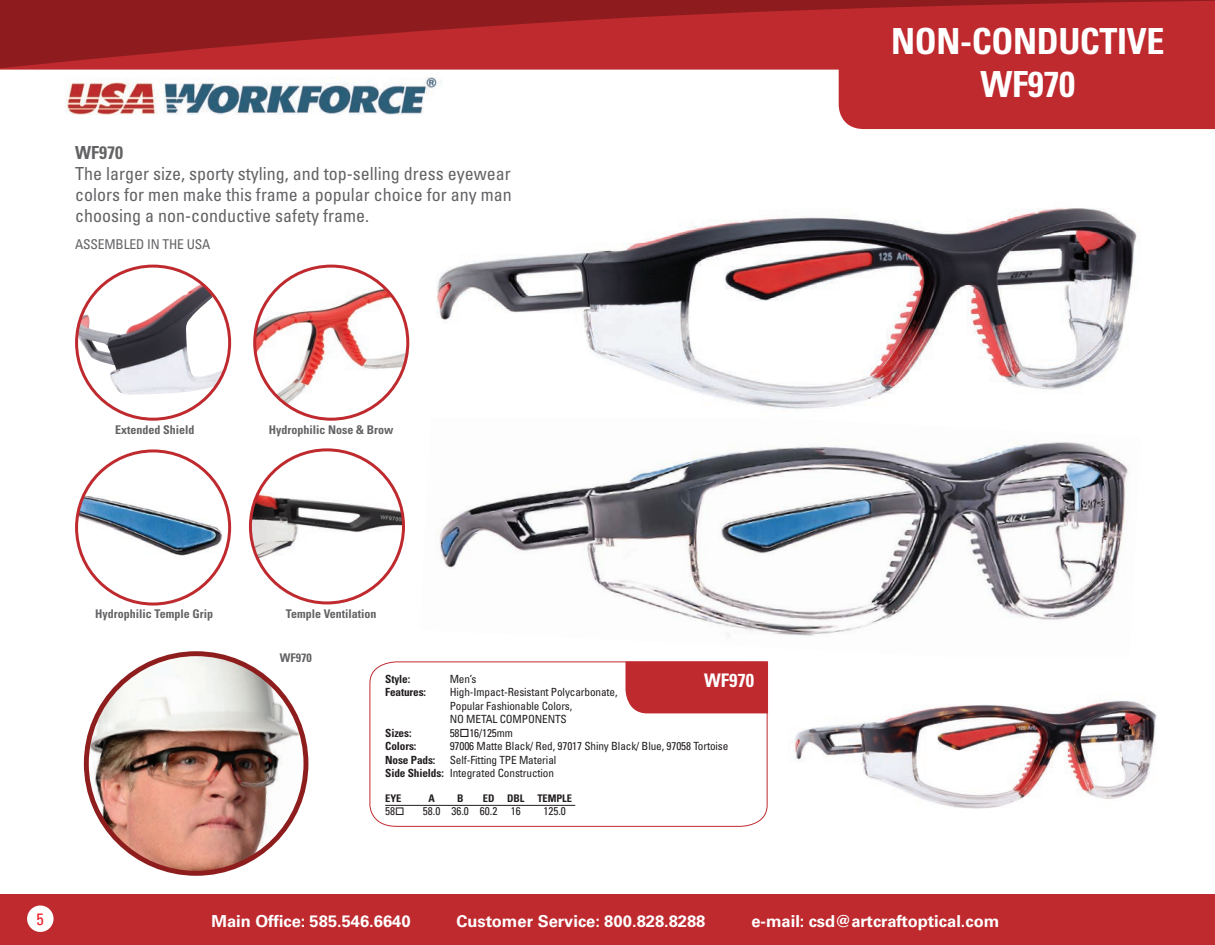
<style>
.page{position:relative;width:1215px;height:945px;background:#fff}
.page>*{position:absolute;margin:0;border:0;box-sizing:border-box;transform-origin:0 0}
.t1{font:700 condensed 36px/43.2px "Univers LT Std";letter-spacing:-.01em;color:#fff;text-align:center}
.t2{font:700 condensed 18.75px "Univers LT Std";color:#fff}
.t3{font:condensed 18px/21px "Univers LT Std";color:#636366}
.t4{font:700 16.5px "Univers LT Std";color:#fff}
.t5{font:condensed 16.5px "Univers LT Std";color:#eb1d25}
.t6{font:condensed 13.5px "Univers LT Std";letter-spacing:-.01em;color:#636366}
.t7{font:700 condensed 12px "Univers LT Std";color:#636366}
.t8{font:condensed 11.25px/13.5px "Univers LT Std";letter-spacing:-.01em;color:#231f20}
.t9{font:700 condensed 11.25px "Univers LT Std";letter-spacing:-.01em;color:#231f20}
.t10{font:700 condensed 10.5px "Univers LT Std";letter-spacing:-.01em;color:#231f20}
.s1{font-weight:700}
</style>
<div class="page">
<img style="left:86px;top:654px;width:220px;height:219px;border-radius:110px">
<div style="left:84px;top:651px;width:224px;height:225px;border:5px solid #8e1d1d;border-radius:50%"></div>
<img style="left:436px;top:208px;width:701px;height:201px">
<img style="left:77px;top:284px;width:148px;height:111px">
<div style="left:75px;top:265px;width:156px;height:156px;border:3px solid #bf2a2f;border-radius:50%"></div>
<img style="left:77px;top:496px;width:145px;height:63px">
<div style="left:75px;top:449px;width:156px;height:157px;border:3px solid #bf2a2f;border-radius:50%"></div>
<img style="left:255px;top:278px;width:153px;height:129px">
<div style="left:253px;top:265px;width:156px;height:156px;border:3px solid #bf2a2f;border-radius:50%"></div>
<img style="left:250px;top:486px;width:154px;height:81px">
<div style="left:249px;top:448px;width:156px;height:156px;border:3px solid #bf2a2f;border-radius:50%"></div>
<svg style="left:369px;top:661px;width:399px;height:166px"></svg>
<div style="left:625px;top:661px;width:143px;height:52px;background:#bf2a2f"></div>
<hr style="left:385px;top:805px;width:190px;height:1px;background:#231f20">
<svg style="left:72px;top:70px;width:1143px;height:59px"></svg>
<svg style="left:0;top:0;width:1215px;height:70px;fill:#bf2a2f"></svg>
<div style="left:0;top:895px;width:1215px;height:50px;background:#bf2a2f"></div>
<div style="left:27px;top:906px;width:27px;height:26px;background:#fff;border-radius:50%"></div>
<img style="left:65px;top:77px;width:378px;height:37px">
<img style="left:439px;top:442px;width:689px;height:195px">
<img style="left:788px;top:699px;width:369px;height:110px">
<p class="t3" style="left:75px;top:142px;width:438px"><span class="s1">WF970<br></span>The larger size, sporty styling, and top-selling dress eyewear colors for men make this frame a popular choice for any man choosing a non-conductive safety frame.</p>
<p class="t6" style="left:75px;top:236px;width:137px">ASSEMBLED IN THE USA</p>
<p class="t7" style="left:115px;top:422px;width:81px">Extended Shield</p>
<p class="t7" style="left:269px;top:422px;width:126px">Hydrophilic Nose &amp; Brow</p>
<p class="t7" style="left:95px;top:607px;width:119px">Hydrophilic Temple Grip</p>
<p class="t7" style="left:286px;top:607px;width:92px">Temple Ventilation</p>
<p class="t7" style="left:280px;top:650px;width:33px">WF970</p>
<p class="t9" style="left:385px;top:672px;width:27px">Style:</p>
<p class="t8" style="left:450px;top:672px;width:28px">Men’s</p>
<p class="t2" style="left:704px;top:669px;width:51px">WF970</p>
<p class="t9" style="left:385px;top:685px;width:42px">Features:</p>
<p class="t8" style="left:450px;top:685px;width:169px">High-Impact-Resistant Polycarbonate,<br>Popular Fashionable Colors,<br>NO METAL COMPONENTS</p>
<p class="t9" style="left:385px;top:726px;width:28px">Sizes:</p>
<p class="t8" style="left:450px;top:726px;width:65px">58□16/125mm</p>
<p class="t9" style="left:385px;top:739px;width:33px">Colors:</p>
<p class="t8" style="left:450px;top:739px;width:280px">97006 Matte Black/ Red, 97017 Shiny Black/ Blue, 97058 Tortoise</p>
<p class="t9" style="left:385px;top:753px;width:52px">Nose Pads:</p>
<p class="t8" style="left:450px;top:753px;width:108px">Self-Fitting TPE Material</p>
<p class="t8" style="left:385px;top:766px;width:170px"><span class="s1">Side Shields:</span> Integrated Construction</p>
<p class="t10" style="left:385px;top:792px;width:18px">EYE</p>
<p class="t10" style="left:429px;top:792px;width:8px">A</p>
<p class="t10" style="left:457px;top:792px;width:8px">B</p>
<p class="t10" style="left:483px;top:792px;width:90px">ED DBL TEMPLE</p>
<p class="t8" style="left:385px;top:805px;width:21px">58□</p>
<p class="t8" style="left:423px;top:805px;width:99px">58.0 36.0 60.2 16</p>
<p class="t8" style="left:543px;top:805px;width:24px">125.0</p>
<p class="t1" style="left:891px;top:19px;width:275px">NON-CONDUCTIVE<br>WF970</p>
<p class="t5" style="left:37px;top:908px;width:9px">5</p>
<p class="t4" style="left:211px;top:912px;width:201px">Main Office: 585.546.6640</p>
<p class="t4" style="left:456px;top:912px;width:251px">Customer Service: 800.828.8288</p>
<p class="t4" style="left:751px;top:912px;width:250px">e-mail: csd@artcraftoptical.com</p>
</div>
